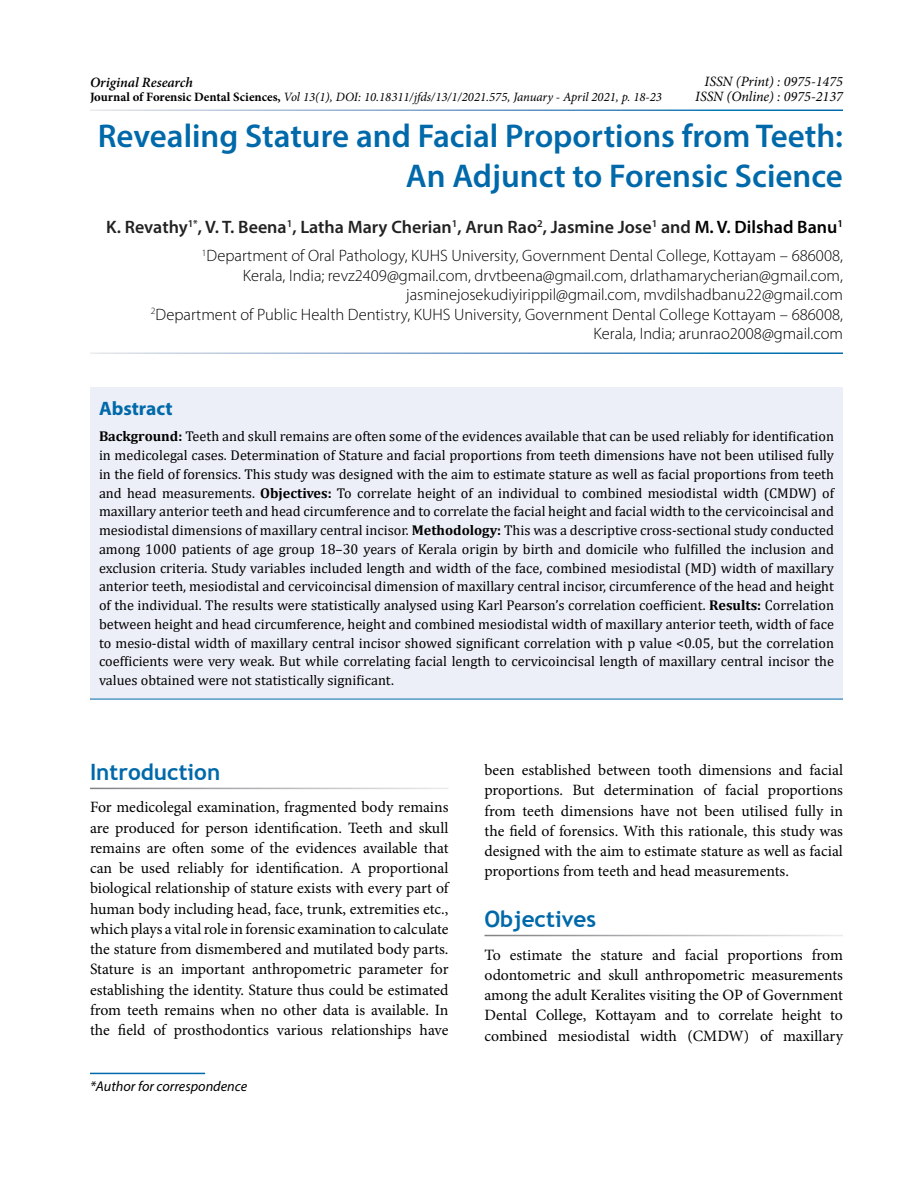
<style>
.page{position:relative;width:918px;height:1188px;background:#fff}
.page>*{position:absolute;margin:0;border:0;box-sizing:border-box;transform-origin:0 0}
.t1{font:600 33px/40.5px "Myriad Pro";color:#0069aa;text-align:right}
.t2{font:700 22.5px "Trebuchet MS";color:#0069aa}
.t3{font:700 19.5px "Myriad Pro";color:#0069aa}
.t4{font:600 18px "Myriad Pro";color:#222}
.t5{font:300 16.5px/19.5px "Myriad Pro";color:#000;text-align:right}
.t6{font:15.75px/20.2px "Minion Pro";color:#000;text-align:justify}
.t7{font:14.25px/18.8px "Cambria";color:#000;text-align:justify}
.t8{font:italic 14.25px/15px "Minion Pro";color:#000;text-align:right}
.t9{font:italic 14.25px "Myriad Pro";color:#000}
.t10{font:italic 600 14.25px "Minion Pro";letter-spacing:-.005em;color:#000}
.t11{font:italic 12.75px "Minion Pro";color:#000}
.s1{font-weight:700;font-style:normal}
.s2{color:#000}
.s3{font-weight:700}
</style>
<div class="page">
<div style="left:90px;top:387px;width:753px;height:312px;background:#eceff7"></div>
<hr style="left:90px;top:699px;width:753px;height:1px;background:#0069aa">
<hr style="left:90px;top:1073px;width:115px;height:1px;background:#0069aa">
<p class="t10" style="left:90px;top:72px;width:104px">Original Research</p>
<p class="t8" style="left:695px;top:74px;width:149px">ISSN (Print) : 0975-1475<br>ISSN (Online) : 0975-2137</p>
<p class="t11" style="left:90px;top:88px;width:573px"><span class="s1">Journal of Forensic Dental Sciences,</span> Vol 13(1), DOI: 10.18311/jfds/13/1/2021.575, January - April 2021, p. 18-23</p>
<h1 class="t1" style="left:98px;top:115px;width:747px">Revealing Stature and Facial Proportions from Teeth:<br>An Adjunct to Forensic Science</h1>
<p class="t4" style="left:106px;top:215px;width:738px">K. Revathy<sup>1*</sup>, V. T. Beena<sup>1</sup>, Latha Mary Cherian<sup>1</sup>, Arun Rao<sup>2</sup>, Jasmine Jose<sup>1</sup> and <span class="s2">M. V. Dilshad Banu</span><sup>1</sup></p>
<p class="t5" style="left:151px;top:246px;width:694px"><sup>1</sup>Department of Oral Pathology, KUHS University, Government Dental College, Kottayam – 686008,<br>Kerala, India; revz2409@gmail.com, drvtbeena@gmail.com, drlathamarycherian@gmail.com, jasminejosekudiyirippil@gmail.com, mvdilshadbanu22@gmail.com<br><sup>2</sup>Department of Public Health Dentistry, KUHS University, Government Dental College Kottayam – 686008, Kerala, India; arunrao2008@gmail.com</p>
<h3 class="t3" style="left:99px;top:396px;width:75px">Abstract</h3>
<p class="t7" style="left:99px;top:427px;width:737px"><span class="s3">Background:</span> Teeth and skull remains are often some of the evidences available that can be used reliably for identification in medicolegal cases. Determination of Stature and facial proportions from teeth dimensions have not been utilised fully in the field of forensics. This study was designed with the aim to estimate stature as well as facial proportions from teeth and head measurements. <span class="s3">Objectives:</span> To correlate height of an individual to combined mesiodistal width (CMDW) of maxillary anterior teeth and head circumference and to correlate the facial height and facial width to the cervicoincisal and mesiodistal dimensions of maxillary central incisor. <span class="s3">Methodology:</span> This was a descriptive cross-sectional study conducted among 1000 patients of age group 18–30 years of Kerala origin by birth and domicile who fulfilled the inclusion and exclusion criteria. Study variables included length and width of the face, combined mesiodistal (MD) width of maxillary anterior teeth, mesiodistal and cervicoincisal dimension of maxillary central incisor, circumference of the head and height of the individual. The results were statistically analysed using Karl Pearson’s correlation coefficient. <span class="s3">Results:</span> Correlation between height and head circumference, height and combined mesiodistal width of maxillary anterior teeth, width of face to mesio-distal width of maxillary central incisor showed significant correlation with p value &lt;0.05, but the correlation coefficients were very weak. But while correlating facial length to cervicoincisal length of maxillary central incisor the values obtained were not statistically significant.</p>
<h2 class="t2" style="left:90px;top:758px;width:132px">Introduction</h2>
<p class="t6" style="left:90px;top:797px;width:360px">For medicolegal examination, fragmented body remains are produced for person identification. Teeth and skull remains are often some of the evidences available that can be used reliably for identification. A proportional biological relationship of stature exists with every part of human body including head, face, trunk, extremities etc., which plays a vital role in forensic examination to calculate the stature from dismembered and mutilated body parts.<br>Stature is an important anthropometric parameter for establishing the identity. Stature thus could be estimated from teeth remains when no other data is available. In the field of prosthodontics various relationships have</p>
<p class="t9" style="left:90px;top:1077px;width:159px">*Author for correspondence</p>
<p class="t6" style="left:484px;top:760px;width:360px">been established between tooth dimensions and facial proportions. But determination of facial proportions from teeth dimensions have not been utilised fully in the field of forensics. With this rationale, this study was designed with the aim to estimate stature as well as facial proportions from teeth and head measurements.</p>
<h2 class="t2" style="left:484px;top:905px;width:113px">Objectives</h2>
<p class="t6" style="left:484px;top:944px;width:360px">To estimate the stature and facial proportions from odontometric and skull anthropometric measurements among the adult Keralites visiting the OP of Government Dental College, Kottayam and to correlate height to combined mesiodistal width (CMDW) of maxillary</p>
</div>
